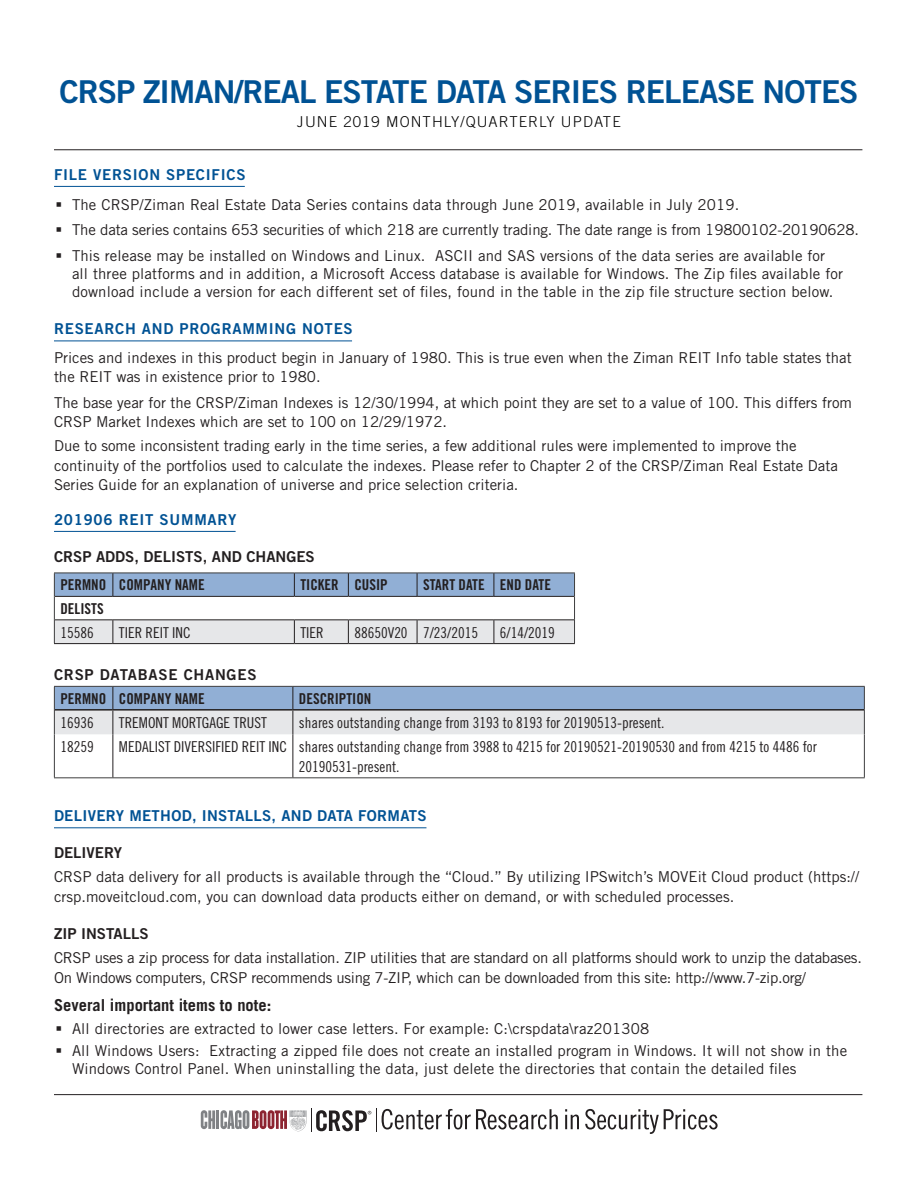
<style>
.page{position:relative;width:918px;height:1188px;background:#fff}
.page>*{position:absolute;margin:0;border:0;box-sizing:border-box;transform-origin:0 0}
.t1{font:31.5px "Trade Gothic Bold Two";letter-spacing:-.03em;color:#005294}
.t2{font:700 16.5px "Trade Gothic";color:#231f20}
.t3{font:15px/19.5px "Trade Gothic";color:#231f20}
.Table_Content{font:15px/19.5px "Trade Gothic Cond Eighteen";color:#231f20}
.Table_Header{font:15px "Trade Gothic Bold Cond Twenty";color:#231f20}
.Heading_2{font:15px "Trade Gothic Bold Two";letter-spacing:.05em;color:#005294}
.Heading_3{font:15px "Trade Gothic Bold Two";color:#231f20}
.Heading_2-2{font:15px "Trade Gothic Bold Two";letter-spacing:.02em;color:#005294}
.t4{font:300 15px "Trade Gothic";letter-spacing:.07em;color:#000}
.Heading_2-3{font:15px "Trade Gothic Bold Two";letter-spacing:.05em;color:#231f20}
</style>
<div class="page">
<hr style="left:54px;top:149px;width:808px;height:1px;background:#231f20">
<hr style="left:54px;top:186px;width:191px;height:1px;background:#005294">
<hr style="left:54px;top:341px;width:298px;height:1px;background:#005294">
<hr style="left:54px;top:531px;width:182px;height:1px;background:#005294">
<hr style="left:54px;top:827px;width:372px;height:1px;background:#005294">
<svg style="left:54px;top:573px;width:521px;height:71px"></svg>
<svg style="left:54px;top:686px;width:811px;height:92px"></svg>
<hr style="left:112px;top:735px;width:1px;height:42px;background:#231f20">
<hr style="left:292px;top:735px;width:1px;height:42px;background:#231f20">
<hr style="left:55px;top:709px;width:58px;height:2px;background:#231f20">
<hr style="left:113px;top:709px;width:180px;height:2px;background:#231f20">
<hr style="left:293px;top:709px;width:571px;height:2px;background:#231f20">
<hr style="left:54px;top:1094px;width:808px;height:1px;background:#231f20">
<svg style="left:565px;top:1109px;width:14px;height:20px"></svg>
<svg style="left:585px;top:1109px;width:133px;height:25px"></svg>
<svg style="left:201px;top:1110px;width:14px;height:19px"></svg>
<hr style="left:216px;top:1110px;width:3px;height:19px;background:#808285">
<svg style="left:221px;top:1109px;width:337px;height:23px"></svg>
<h1 class="t1" style="left:59px;top:73px;width:801px">CRSP ZIMAN/REAL ESTATE DATA SERIES RELEASE NOTES</h1>
<p class="t4" style="left:297px;top:112px;width:307px">JUNE 2019 MONTHLY/QUARTERLY U PDATE</p>
<p class="Heading_2" style="left:54px;top:165px;width:193px">FILE VERSION SPECIFICS</p>
<p class="t3" style="left:72px;top:194px;width:669px">The CRSP/Ziman Real Estate Data Series contains data through June 2019, available in July 2019.</p>
<p class="t3" style="left:72px;top:220px;width:788px">The data series contains 653 securities of which 218 are currently trading. The date range is from 19800102-20190628.</p>
<p class="t3" style="left:72px;top:246px;width:773px;line-height:18px">This release may be installed on Windows and Linux. ASCII and SAS versions of the data series are available for all three platforms and in addition, a Microsoft Access database is available for Windows. The Zip files available for download include a version for each different set of files, found in the table in the zip file structure section below.</p>
<p class="Heading_2" style="left:54px;top:319px;width:300px">RESEARCH AND PROGRAMMING NOTES</p>
<p class="t3" style="left:54px;top:347px;width:799px">Prices and indexes in this product begin in January of 1980. This is true even when the Ziman REIT Info table states that the REIT was in existence prior to 1980.</p>
<p class="t3" style="left:54px;top:392px;width:800px">The base year for the CRSP/Ziman Indexes is 12/30/1994, at which point they are set to a value of 100. This differs from<br>CRSP Market Indexes which are set to 100 on 12/29/1972.</p>
<p class="t3" style="left:54px;top:436px;width:785px">Due to some inconsistent trading early in the time series, a few additional rules were implemented to improve the continuity of the portfolios used to calculate the indexes. Please refer to Chapter 2 of the CRSP/Ziman Real Estate Data<br>Series Guide for an explanation of universe and price selection criteria.</p>
<p class="Heading_2" style="left:54px;top:510px;width:184px">201906 REIT SUMMARY</p>
<p class="Heading_3" style="left:54px;top:547px;width:262px">CRSP ADDS, DELISTS, AND CHANGES</p>
<p class="Table_Header" style="left:60px;top:576px;width:47px">PERMNO</p>
<p class="Table_Header" style="left:119px;top:576px;width:87px">COMPANY NAME</p>
<p class="Table_Header" style="left:300px;top:576px;width:40px">TICKER</p>
<p class="Table_Header" style="left:354px;top:576px;width:35px">CUSIP</p>
<p class="Table_Header" style="left:423px;top:576px;width:63px">START DATE</p>
<p class="Table_Header" style="left:500px;top:576px;width:53px">END DATE</p>
<p class="Table_Header" style="left:60px;top:599px;width:45px">DELISTS</p>
<p class="Table_Content" style="left:60px;top:622px;width:35px">15586</p>
<p class="Table_Content" style="left:119px;top:622px;width:73px">TIER REIT INC</p>
<p class="Table_Content" style="left:300px;top:622px;width:25px">TIER</p>
<p class="Table_Content" style="left:354px;top:622px;width:55px">88650V20</p>
<p class="Table_Content" style="left:423px;top:622px;width:56px">7/23/2015</p>
<p class="Table_Content" style="left:500px;top:622px;width:56px">6/14/2019</p>
<p class="Heading_2-3" style="left:54px;top:665px;width:204px">CRSP DATABASE CHANGES</p>
<p class="Table_Header" style="left:60px;top:689px;width:47px">PERMNO</p>
<p class="Table_Header" style="left:119px;top:689px;width:87px">COMPANY NAME</p>
<p class="Table_Header" style="left:299px;top:689px;width:74px">DESCRIPTION</p>
<p class="Table_Content" style="left:60px;top:712px;width:35px">16936</p>
<p class="Table_Content" style="left:119px;top:712px;width:150px">TREMONT MORTGAGE TRUST</p>
<p class="Table_Content" style="left:299px;top:712px;width:367px">shares outstanding change from 3193 to 8193 for 20190513-present.</p>
<p class="Table_Content" style="left:60px;top:737px;width:35px">18259</p>
<p class="Table_Content" style="left:119px;top:737px;width:169px">MEDALIST DIVERSIFIED REIT INC</p>
<p class="Table_Content" style="left:299px;top:737px;width:520px">shares outstanding change from 3988 to 4215 for 20190521-20190530 and from 4215 to 4486 for<br>20190531-present.</p>
<p class="Heading_2-2" style="left:54px;top:806px;width:374px">DELIVERY METHOD, INSTALLS, AND DATA FORMATS</p>
<p class="Heading_3" style="left:54px;top:844px;width:70px">DELIVERY</p>
<p class="t3" style="left:54px;top:867px;width:807px">CRSP data delivery for all products is available through the “Cloud.” By utilizing IPSwitch’s MOVEit Cloud product (https:// crsp.moveitcloud.com, you can download data products either on demand, or with scheduled processes.</p>
<p class="Heading_3" style="left:54px;top:925px;width:96px">ZIP INSTALLS</p>
<p class="t3" style="left:54px;top:948px;width:809px">CRSP uses a zip process for data installation. ZIP utilities that are standard on all platforms should work to unzip the databases.<br>On Windows computers, CRSP recommends using 7-ZIP, which can be downloaded from this site: http://www.7-zip.org/</p>
<p class="t2" style="left:54px;top:995px;width:219px">Several important items to note:</p>
<p class="t3" style="left:72px;top:1019px;width:579px">All directories are extracted to lower case letters. For example: C:\crspdata\raz201308</p>
<p class="t3" style="left:72px;top:1042px;width:777px;line-height:18px">All Windows Users: Extracting a zipped file does not create an installed program in Windows. It will not show in the<br>Windows Control Panel. When uninstalling the data, just delete the directories that contain the detailed files</p>
</div>
